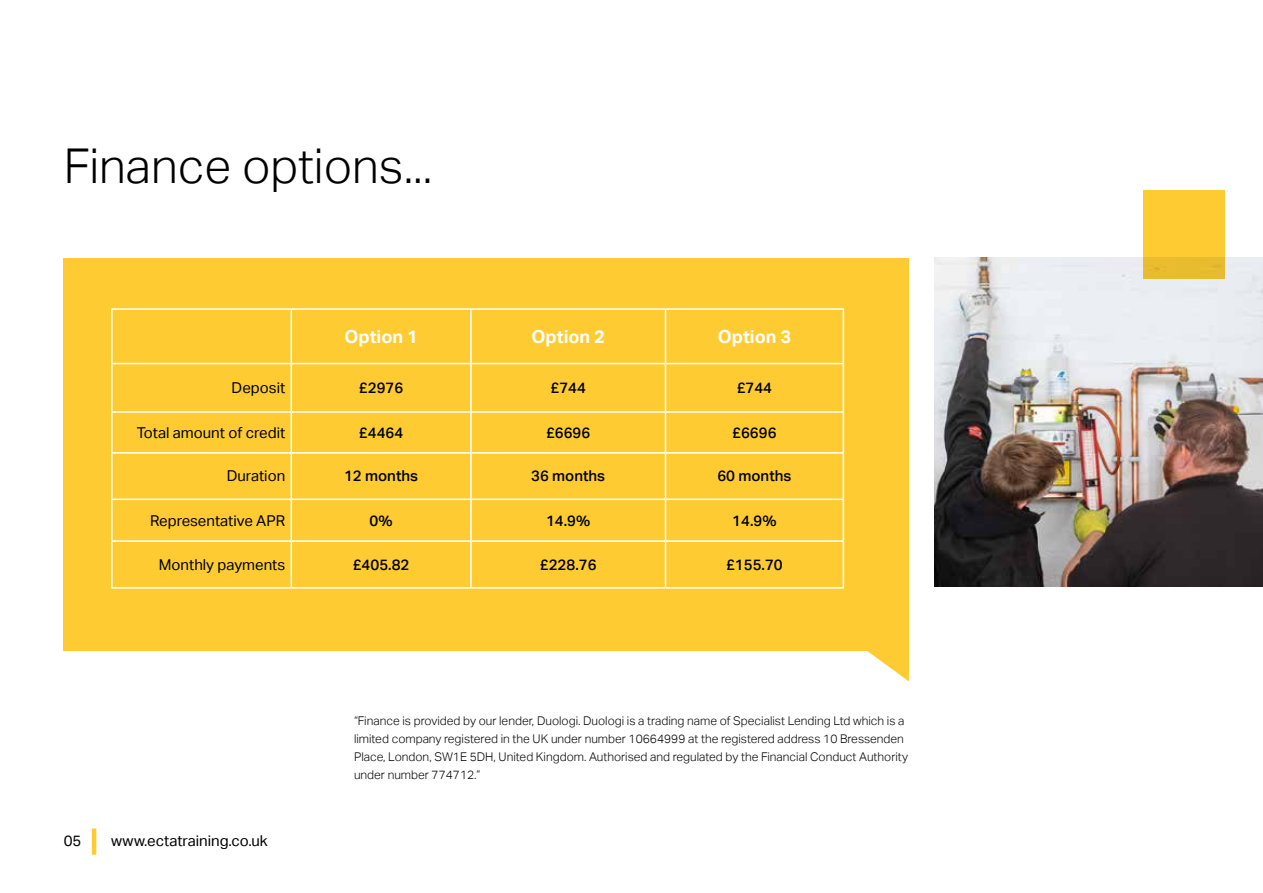
<style>
.page{position:relative;width:1263px;height:893px;background:#fff}
.page>*{position:absolute;margin:0;border:0;box-sizing:border-box;transform-origin:0 0}
.t1{font:300 48px "Aktiv Grotesk";color:#000}
.t2{font:700 18px "Aktiv Grotesk";color:#fff}
.t3{font:15px "Aktiv Grotesk";color:#000}
.t4{font:500 15px "Aktiv Grotesk";color:#000}
.t5{font:300 12px/18px "Aktiv Grotesk";color:#000}
</style>
<div class="page">
<hr style="left:92px;top:828px;width:4px;height:27px;background:#fecc32">
<div style="left:64px;top:258px;width:845px;height:393px;background:#fecc32"></div>
<hr style="left:291px;top:363px;width:180px;height:1px;background:#fff">
<hr style="left:471px;top:363px;width:194px;height:1px;background:#fff">
<hr style="left:665px;top:363px;width:179px;height:1px;background:#fff">
<hr style="left:111px;top:308px;width:180px;height:2px;background:#fff">
<hr style="left:111px;top:310px;width:2px;height:53px;background:#fff">
<hr style="left:111px;top:363px;width:180px;height:1px;background:#fff">
<hr style="left:111px;top:411px;width:180px;height:2px;background:#fff">
<hr style="left:291px;top:411px;width:180px;height:2px;background:#fff">
<hr style="left:471px;top:411px;width:194px;height:2px;background:#fff">
<hr style="left:665px;top:411px;width:179px;height:2px;background:#fff">
<hr style="left:111px;top:452px;width:180px;height:2px;background:#fff">
<hr style="left:291px;top:452px;width:180px;height:2px;background:#fff">
<hr style="left:471px;top:452px;width:194px;height:2px;background:#fff">
<hr style="left:665px;top:452px;width:179px;height:2px;background:#fff">
<hr style="left:111px;top:364px;width:2px;height:47px;background:#fff">
<hr style="left:111px;top:413px;width:2px;height:39px;background:#fff">
<hr style="left:111px;top:454px;width:2px;height:45px;background:#fff">
<hr style="left:111px;top:542px;width:2px;height:45px;background:#fff">
<hr style="left:111px;top:587px;width:180px;height:2px;background:#fff">
<hr style="left:291px;top:308px;width:180px;height:2px;background:#fff">
<hr style="left:291px;top:310px;width:1px;height:53px;background:#fff">
<hr style="left:291px;top:364px;width:1px;height:47px;background:#fff">
<hr style="left:291px;top:413px;width:1px;height:39px;background:#fff">
<hr style="left:291px;top:454px;width:1px;height:45px;background:#fff">
<hr style="left:291px;top:500px;width:1px;height:40px;background:#fff">
<hr style="left:291px;top:542px;width:1px;height:45px;background:#fff">
<hr style="left:291px;top:587px;width:180px;height:2px;background:#fff">
<hr style="left:471px;top:308px;width:194px;height:2px;background:#fff">
<hr style="left:470px;top:310px;width:2px;height:53px;background:#fff">
<hr style="left:470px;top:364px;width:2px;height:47px;background:#fff">
<hr style="left:470px;top:413px;width:2px;height:39px;background:#fff">
<hr style="left:470px;top:454px;width:2px;height:45px;background:#fff">
<hr style="left:470px;top:500px;width:2px;height:40px;background:#fff">
<hr style="left:470px;top:542px;width:2px;height:45px;background:#fff">
<hr style="left:471px;top:587px;width:194px;height:2px;background:#fff">
<hr style="left:665px;top:308px;width:179px;height:2px;background:#fff">
<hr style="left:665px;top:310px;width:1px;height:53px;background:#fff">
<hr style="left:843px;top:310px;width:1px;height:53px;background:#fff">
<hr style="left:665px;top:364px;width:1px;height:47px;background:#fff">
<hr style="left:843px;top:364px;width:1px;height:47px;background:#fff">
<hr style="left:665px;top:413px;width:1px;height:39px;background:#fff">
<hr style="left:843px;top:413px;width:1px;height:39px;background:#fff">
<hr style="left:665px;top:454px;width:1px;height:45px;background:#fff">
<hr style="left:843px;top:454px;width:1px;height:45px;background:#fff">
<hr style="left:665px;top:500px;width:1px;height:40px;background:#fff">
<hr style="left:665px;top:542px;width:1px;height:45px;background:#fff">
<hr style="left:843px;top:542px;width:1px;height:45px;background:#fff">
<hr style="left:665px;top:587px;width:179px;height:2px;background:#fff">
<hr style="left:111px;top:499px;width:180px;height:1px;background:#fff">
<hr style="left:111px;top:500px;width:2px;height:40px;background:#fff">
<hr style="left:291px;top:499px;width:180px;height:1px;background:#fff">
<hr style="left:471px;top:499px;width:194px;height:1px;background:#fff">
<hr style="left:665px;top:499px;width:179px;height:1px;background:#fff">
<hr style="left:843px;top:500px;width:1px;height:40px;background:#fff">
<hr style="left:111px;top:540px;width:180px;height:2px;background:#fff">
<hr style="left:291px;top:540px;width:180px;height:2px;background:#fff">
<hr style="left:471px;top:540px;width:194px;height:2px;background:#fff">
<hr style="left:665px;top:540px;width:179px;height:2px;background:#fff">
<svg style="left:867px;top:651px;width:42px;height:30px"></svg>
<img style="left:934px;top:258px;width:329px;height:329px">
<div style="left:1143px;top:190px;width:82px;height:89px;background:linear-gradient(to bottom,#ffd133,#edbf2f)"></div>
<h1 class="t1" style="left:64px;top:138px;width:370px">Finance options...</h1>
<h2 class="t2" style="left:344px;top:326px;width:75px">Option 1</h2>
<h2 class="t2" style="left:532px;top:326px;width:75px">Option 2</h2>
<h2 class="t2" style="left:718px;top:326px;width:75px">Option 3</h2>
<p class="t3" style="left:232px;top:379px;width:55px">Deposit</p>
<p class="t4" style="left:359px;top:379px;width:46px">£2976</p>
<p class="t4" style="left:550px;top:379px;width:37px">£744</p>
<p class="t4" style="left:737px;top:379px;width:37px">£744</p>
<p class="t3" style="left:137px;top:424px;width:150px">Total amount of credit</p>
<p class="t4" style="left:359px;top:424px;width:46px">£4464</p>
<p class="t4" style="left:546px;top:424px;width:46px">£6696</p>
<p class="t4" style="left:732px;top:424px;width:46px">£6696</p>
<p class="t3" style="left:227px;top:467px;width:60px">Duration</p>
<p class="t4" style="left:344px;top:467px;width:76px">12 months</p>
<p class="t4" style="left:531px;top:467px;width:76px">36 months</p>
<p class="t4" style="left:717px;top:467px;width:76px">60 months</p>
<p class="t3" style="left:150px;top:512px;width:137px">Representative APR</p>
<p class="t4" style="left:370px;top:512px;width:25px">0%</p>
<p class="t4" style="left:546px;top:512px;width:46px">14.9%</p>
<p class="t4" style="left:732px;top:512px;width:46px">14.9%</p>
<p class="t3" style="left:159px;top:556px;width:128px">Monthly payments</p>
<p class="t4" style="left:353px;top:556px;width:58px">£405.82</p>
<p class="t4" style="left:540px;top:556px;width:58px">£228.76</p>
<p class="t4" style="left:726px;top:556px;width:58px">£155.70</p>
<p class="t3" style="left:64px;top:832px;width:19px">05</p>
<p class="t3" style="left:111px;top:832px;width:158px">www.ectatraining.co.uk</p>
<p class="t5" style="left:354px;top:712px;width:555px">“Finance is provided by our lender, Duologi. Duologi is a trading name of Specialist Lending Ltd which is a limited company registered in the UK under number 10664999 at the registered address 10 Bressenden Place, London, SW1E 5DH, United Kingdom. Authorised and regulated by the Financial Conduct Authority under number 774712.”</p>
</div>
